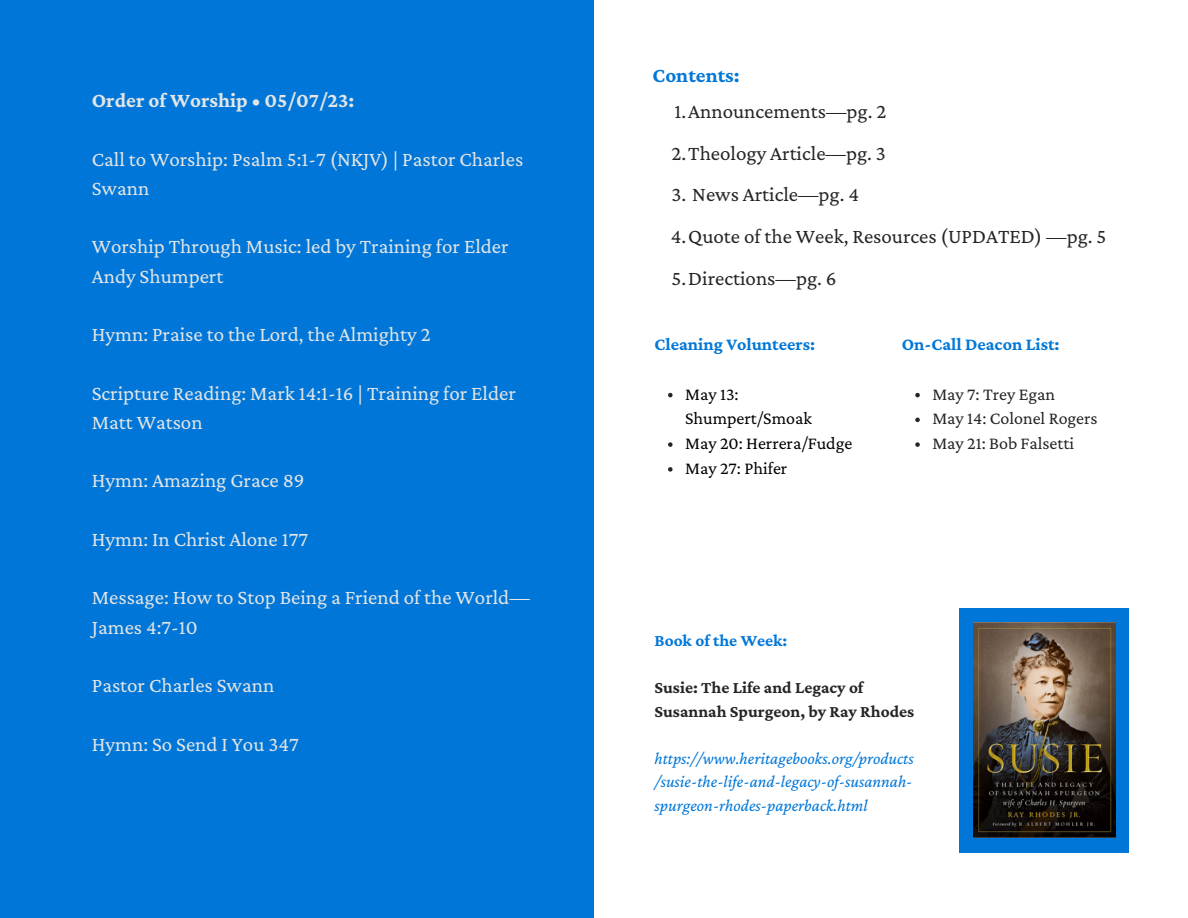
<style>
.page{position:relative;width:1188px;height:918px;background:#fff}
.page>*{position:absolute;margin:0;border:0;box-sizing:border-box;transform-origin:0 0}
.t1{font:21px/29.2px "Crimson Pro";color:#e4e5e6}
.t2{font:21px "Crimson Pro";color:#252525}
.t3{font:700 21px "Crimson Pro";color:#e4e5e6}
.t4{font:700 21px "Crimson Pro";color:#0077d8}
.t5{font:18px/24.8px "Crimson Pro";color:#000}
.t6{font:18px "Crimson Pro";color:#252525}
.t7{font:700 18px "Crimson Pro";color:#0077d8}
.t8{font:italic 17.25px/23.7px "Crimson Pro";color:#0077d8;text-align:justify}
.t9{font:700 17.25px/23.7px "Crimson Pro";color:#252525}
.t10{font:700 17.25px "Crimson Pro";color:#0077d8}
</style>
<div class="page">
<div style="left:0;top:0;width:594px;height:918px;background:#0077d8"></div>
<div style="left:959px;top:608px;width:170px;height:244px;background:#0077d8"></div>
<img style="left:973px;top:623px;width:142px;height:215px">
<svg style="left:668px;top:393px;width:5px;height:4px"></svg>
<svg style="left:668px;top:442px;width:5px;height:5px"></svg>
<svg style="left:668px;top:467px;width:5px;height:5px"></svg>
<svg style="left:915px;top:393px;width:5px;height:4px"></svg>
<svg style="left:915px;top:418px;width:5px;height:4px"></svg>
<svg style="left:915px;top:442px;width:5px;height:5px"></svg>
<p class="t3" style="left:92px;top:88px;width:264px">Order of Worship • 05/07/23:</p>
<p class="t1" style="left:92px;top:144px;width:433px">Call to Worship: Psalm 5:1-7 (NKJV) | Pastor Charles<br>Swann</p>
<p class="t1" style="left:92px;top:232px;width:418px">Worship Through Music: led by Training for Elder<br>Andy Shumpert</p>
<p class="t1" style="left:92px;top:319px;width:340px">Hymn: Praise to the Lord, the Almighty 2</p>
<p class="t1" style="left:92px;top:378px;width:426px">Scripture Reading: Mark 14:1-16 | Training for Elder<br>Matt Watson</p>
<p class="t1" style="left:92px;top:466px;width:214px">Hymn: Amazing Grace 89</p>
<p class="t1" style="left:92px;top:524px;width:218px">Hymn: In Christ Alone 177</p>
<p class="t1" style="left:92px;top:583px;width:440px">Message: How to Stop Being a Friend of the World—<br>James 4:7-10</p>
<p class="t1" style="left:92px;top:670px;width:184px">Pastor Charles Swann</p>
<p class="t1" style="left:92px;top:729px;width:208px">Hymn: So Send I You 347</p>
<p class="t4" style="left:653px;top:63px;width:89px">Contents:</p>
<p class="t2" style="left:674px;top:99px;width:213px">1.Announcements—pg. 2</p>
<p class="t2" style="left:671px;top:141px;width:216px">2.Theology Article—pg. 3</p>
<p class="t2" style="left:671px;top:183px;width:189px">3. News Article—pg. 4</p>
<p class="t2" style="left:671px;top:224px;width:437px">4.Quote of the Week, Resources (UPDATED) —pg. 5</p>
<p class="t2" style="left:672px;top:266px;width:167px">5.Directions—pg. 6</p>
<p class="t7" style="left:655px;top:334px;width:162px">Cleaning Volunteers:</p>
<p class="t5" style="left:685px;top:381px;width:128px">May 13:<br>Shumpert/Smoak</p>
<p class="t5" style="left:685px;top:431px;width:169px">May 20: Herrera/Fudge</p>
<p class="t5" style="left:685px;top:455px;width:104px">May 27: Phifer</p>
<p class="t7" style="left:902px;top:334px;width:159px">On-Call Deacon List:</p>
<p class="t6" style="left:932px;top:383px;width:124px">May 7: Trey Egan</p>
<p class="t6" style="left:932px;top:408px;width:167px">May 14: Colonel Rogers</p>
<p class="t6" style="left:932px;top:433px;width:143px">May 21: Bob Falsetti</p>
<p class="t10" style="left:655px;top:630px;width:134px">Book of the Week:</p>
<p class="t9" style="left:655px;top:675px;width:261px">Susie: The Life and Legacy of<br>Susannah Spurgeon, by Ray Rhodes</p>
<p class="t8" style="left:655px;top:746px;width:261px">https://www.heritagebooks.org/products /susie-the-life-and-legacy-of-susannah&shy;spurgeon-rhodes-paperback.html</p>
</div>
